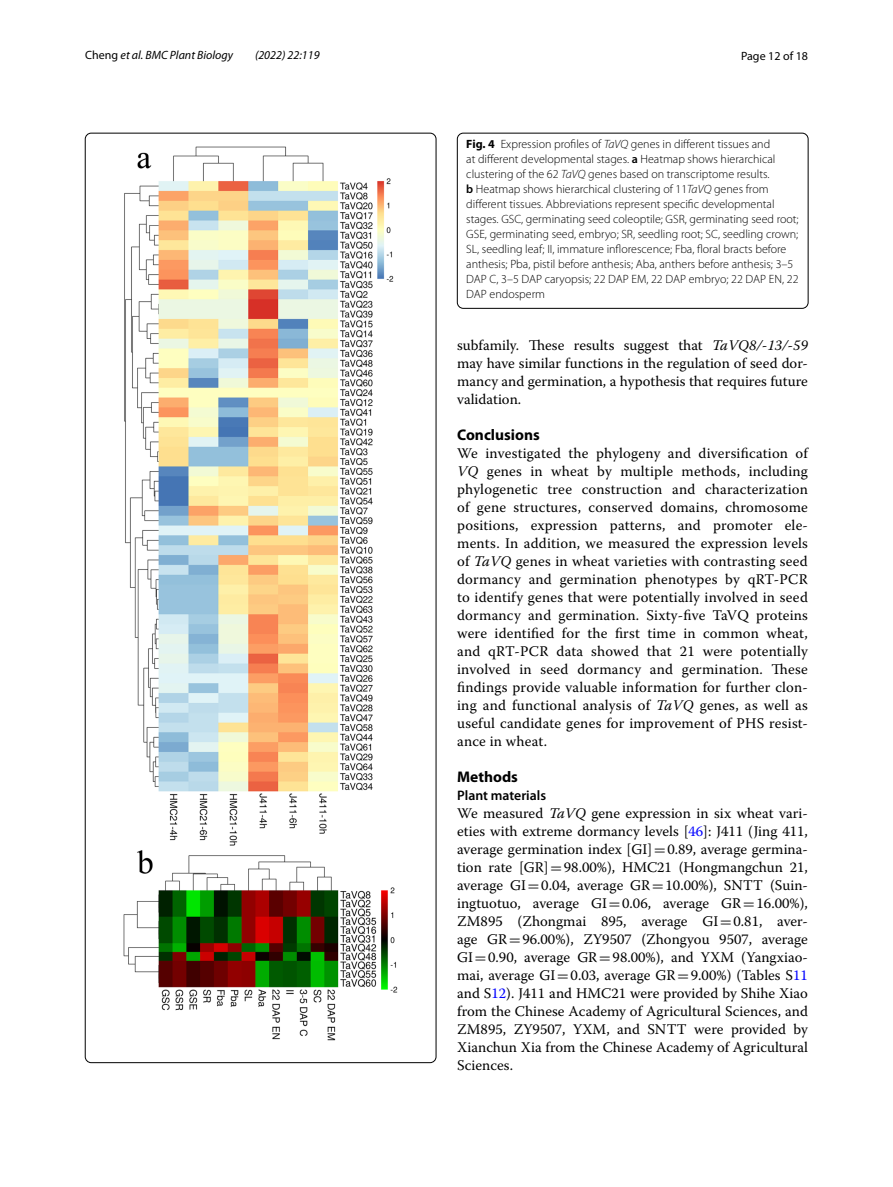
<style>
.page{position:relative;width:893px;height:1187px;background:#fff}
.page>*{position:absolute;margin:0;border:0;box-sizing:border-box;transform-origin:0 0}
.t1{font:700 15.45px "Myriad Pro";color:#000}
.t2{font:14.7px/18px "Warnock Pro";letter-spacing:.005em;color:#000;text-align:justify}
.t3{font:600 13.8px "Myriad Pro";color:#000}
.t4{font:300 12px/15px "Myriad Pro";color:#000}
.t5{font:italic 12px "Myriad Pro";color:#000}
.t6{font:12px "Myriad Pro";color:#000}
.s1{font-style:normal}
.s2{font-weight:700}
.s3{font-style:italic}
.s4{font-weight:600}
.s5{color:#00f}
.s6{font-family:"MTSY"}
</style>
<div class="page">
<img style="left:124px;top:147px;width:274px;height:893px">
<div style="left:457px;top:133px;width:351px;height:175px;border:1px solid #000;border-radius:6px"></div>
<p class="t5" style="left:85px;top:48px;width:150px"><span class="s1">Cheng</span> et al. BMC Plant Biology</p>
<p class="t5" style="left:255px;top:48px;width:66px">(2022) 22:119</p>
<p class="t6" style="left:741px;top:48px;width:68px">Page 12 of 18</p>
<p class="t4" style="left:466px;top:137px;width:334px"><span class="s2">Fig. 4</span> Expression profiles of <span class="s3">TaVQ</span> genes in different tissues and<br>at different developmental stages. <span class="s4">a</span> Heatmap shows hierarchical clustering of the 62 <span class="s3">TaVQ</span> genes based on transcriptome results.<br><span class="s4">b</span> Heatmap shows hierarchical clustering of 11<span class="s3">TaVQ</span> genes from different tissues. Abbreviations represent specific developmental stages. GSC, germinating seed coleoptile; GSR, germinating seed root; GSE, germinating seed, embryo; SR, seedling root; SC, seedling crown; SL, seedling leaf; II, immature inflorescence; Fba, floral bracts before anthesis; Pba, pistil before anthesis; Aba, anthers before anthesis; 3–5<br>DAP C, 3–5 DAP caryopsis; 22 DAP EM, 22 DAP embryo; 22 DAP EN, 22<br>DAP endosperm</p>
<p class="t2" style="left:457px;top:335px;width:352px">subfamily. These results suggest that <span class="s3">TaVQ8/-13/-59 </span>may have similar functions in the regulation of seed dor&shy;mancy and germination, a hypothesis that requires future validation.</p>
<p class="t1" style="left:457px;top:424px;width:84px">Conclusions</p>
<p class="t2" style="left:457px;top:443px;width:352px">We investigated the phylogeny and diversification of <span class="s3">VQ</span> genes in wheat by multiple methods, including phylogenetic tree construction and characterization of gene structures, conserved domains, chromosome positions, expression patterns, and promoter ele&shy;ments. In addition, we measured the expression levels of <span class="s3">TaVQ</span> genes in wheat varieties with contrasting seed dormancy and germination phenotypes by qRT-PCR to identify genes that were potentially involved in seed dormancy and germination. Sixty-five TaVQ proteins were identified for the first time in common wheat, and qRT-PCR data showed that 21 were potentially involved in seed dormancy and germination. These findings provide valuable information for further clon&shy;ing and functional analysis of <span class="s3">TaVQ</span> genes, as well as useful candidate genes for improvement of PHS resist&shy;ance in wheat.</p>
<p class="t1" style="left:457px;top:766px;width:62px">Methods</p>
<p class="t3" style="left:457px;top:786px;width:91px">Plant materials</p>
<p class="t2" style="left:457px;top:803px;width:352px">We measured <span class="s3">TaVQ</span> gene expression in six wheat vari&shy;eties with extreme dormancy levels [<span class="s5">46</span>]: J411 (Jing 411, average germination index [GI]<span class="s6">=</span>0.89, average germina&shy;tion rate [GR]<span class="s6">=</span>98.00%), HMC21 (Hongmangchun 21, average GI<span class="s6">=</span>0.04, average GR<span class="s6">=</span>10.00%), SNTT (Suin&shy;ingtuotuo, average GI<span class="s6">=</span>0.06, average GR<span class="s6">=</span>16.00%), ZM895 (Zhongmai 895, average GI<span class="s6">=</span>0.81, aver&shy;age GR<span class="s6">=</span>96.00%), ZY9507 (Zhongyou 9507, average GI<span class="s6">=</span>0.90, average GR<span class="s6">=</span>98.00%), and YXM (Yangxiao&shy;mai, average GI<span class="s6">=</span>0.03, average GR<span class="s6">=</span>9.00%) (Tables S<span class="s5">11 </span>and S<span class="s5">12</span>). J411 and HMC21 were provided by Shihe Xiao from the Chinese Academy of Agricultural Sciences, and ZM895, ZY9507, YXM, and SNTT were provided by Xianchun Xia from the Chinese Academy of Agricultural Sciences.</p>
</div>
